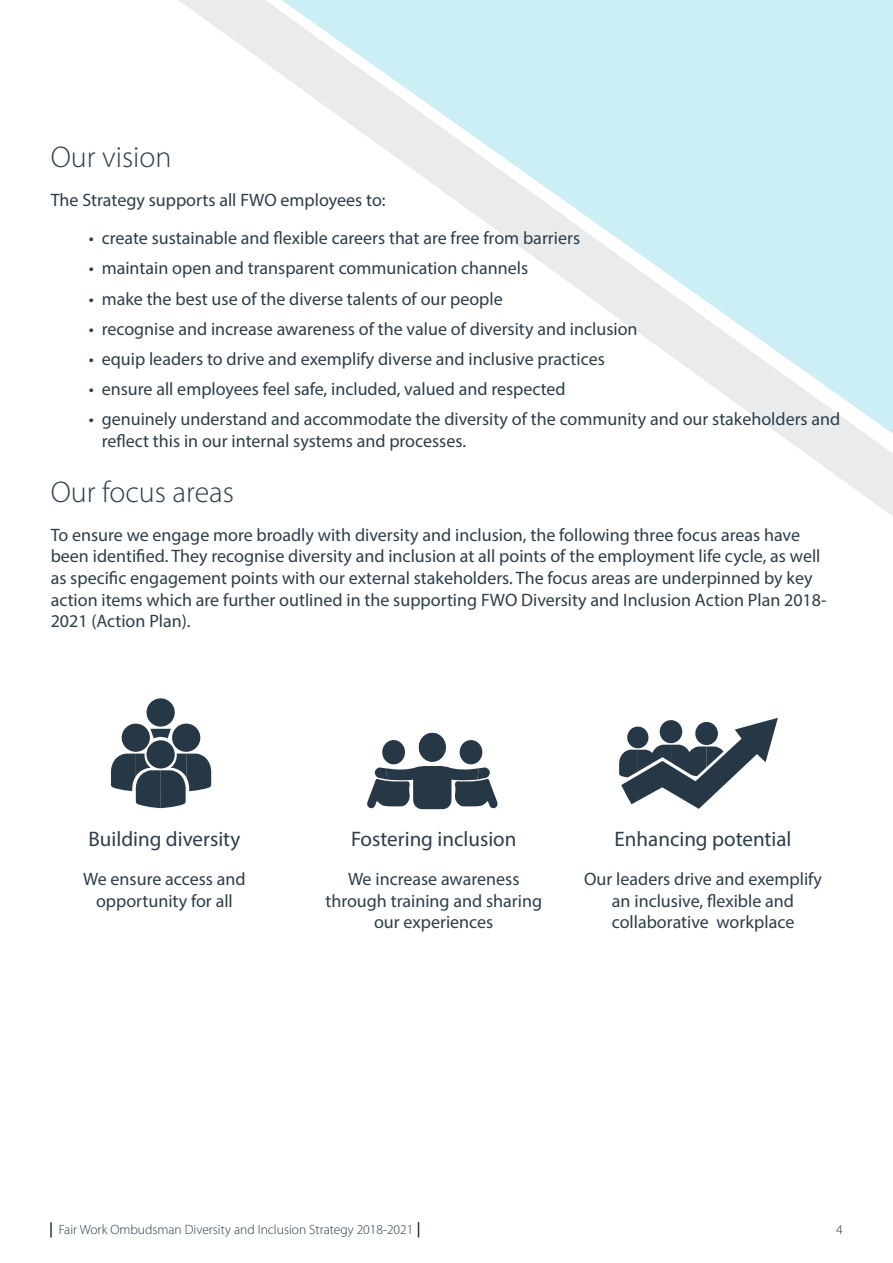
<style>
.page{position:relative;width:893px;height:1263px;background:#fff}
.page>*{position:absolute;margin:0;border:0;box-sizing:border-box;transform-origin:0 0}
.t1{font:300 30px "Myriad Pro";color:#2c3d4b}
.t2{font:21px "Myriad Pro";color:#2c3d4b}
.Paragraph{font:18px/21.6px "Myriad Pro";color:#2c3d4b;text-align:center}
.t3{font:300 13.5px "Myriad Pro";color:#263746}
.t4{font:300 13.5px "Myriad Pro";color:#263745}
</style>
<div class="page">
<svg style="left:179px;top:0;width:714px;height:516px"></svg>
<svg style="left:50px;top:1222px;width:2px;height:15px"></svg>
<svg style="left:418px;top:1222px;width:1px;height:15px"></svg>
<div style="left:172px;top:724px;width:28px;height:28px;background:#263746;border-radius:50%"></div>
<div style="left:122px;top:724px;width:28px;height:28px;background:#263746;border-radius:50%"></div>
<div style="left:147px;top:698px;width:28px;height:29px;background:#263746;border-radius:50%"></div>
<svg style="left:144px;top:739px;width:33px;height:32px"></svg>
<div style="left:147px;top:740px;width:28px;height:28px;background:#263746;border-radius:50%"></div>
<svg style="left:111px;top:754px;width:101px;height:55px"></svg>
<svg style="left:150px;top:729px;width:21px;height:9px"></svg>
<div style="left:382px;top:740px;width:23px;height:24px;background:#263746;border-radius:50%"></div>
<div style="left:419px;top:733px;width:27px;height:29px;background:#263746;border-radius:50%"></div>
<div style="left:460px;top:740px;width:22px;height:24px;background:#263746;border-radius:50%"></div>
<svg style="left:367px;top:766px;width:131px;height:43px"></svg>
<svg style="left:619px;top:717px;width:159px;height:92px"></svg>
<h1 class="t1" style="left:51px;top:139px;width:122px">Our vision</h1>
<p class="Paragraph" style="left:51px;top:189px;width:336px">The Strategy supports all FWO employees to:</p>
<p class="Paragraph" style="left:89px;top:227px;width:493px">• create sustainable and flexible careers that are free from barriers</p>
<p class="Paragraph" style="left:89px;top:257px;width:441px">• maintain open and transparent communication channels</p>
<p class="Paragraph" style="left:89px;top:287px;width:415px">• make the best use of the diverse talents of our people</p>
<p class="Paragraph" style="left:89px;top:317px;width:550px">• recognise and increase awareness of the value of diversity and inclusion</p>
<p class="Paragraph" style="left:89px;top:348px;width:517px">• equip leaders to drive and exemplify diverse and inclusive practices</p>
<p class="Paragraph" style="left:89px;top:378px;width:478px">• ensure all employees feel safe, included, valued and respected</p>
<p class="Paragraph" style="left:102px;top:408px;width:740px;text-align:left;text-indent:-13px">• genuinely understand and accommodate the diversity of the community and our stakeholders and reflect this in our internal systems and processes.</p>
<h1 class="t1" style="left:51px;top:474px;width:185px">Our focus areas</h1>
<p class="Paragraph" style="left:51px;top:524px;width:777px;text-align:left">To ensure we engage more broadly with diversity and inclusion, the following three focus areas have been identified. They recognise diversity and inclusion at all points of the employment life cycle, as well as specific engagement points with our external stakeholders. The focus areas are underpinned by key action items which are further outlined in the supporting FWO Diversity and Inclusion Action Plan 2018- 2021 (Action Plan).</p>
<h2 class="t2" style="left:89px;top:826px;width:153px">Building diversity</h2>
<p class="Paragraph" style="left:83px;top:868px;width:164px">We ensure access and opportunity for all</p>
<h2 class="t2" style="left:351px;top:826px;width:167px">Fostering inclusion</h2>
<p class="Paragraph" style="left:325px;top:868px;width:218px">We increase awareness through training and sharing our experiences</p>
<h2 class="t2" style="left:615px;top:826px;width:178px">Enhancing potential</h2>
<p class="Paragraph" style="left:584px;top:868px;width:239px">Our leaders drive and exemplify an inclusive, flexible and collaborative workplace</p>
<p class="t3" style="left:59px;top:1222px;width:356px">Fair Work Ombudsman Diversity and Inclusion Strategy 2018-2021</p>
<p class="t4" style="left:836px;top:1222px;width:8px">4</p>
</div>
